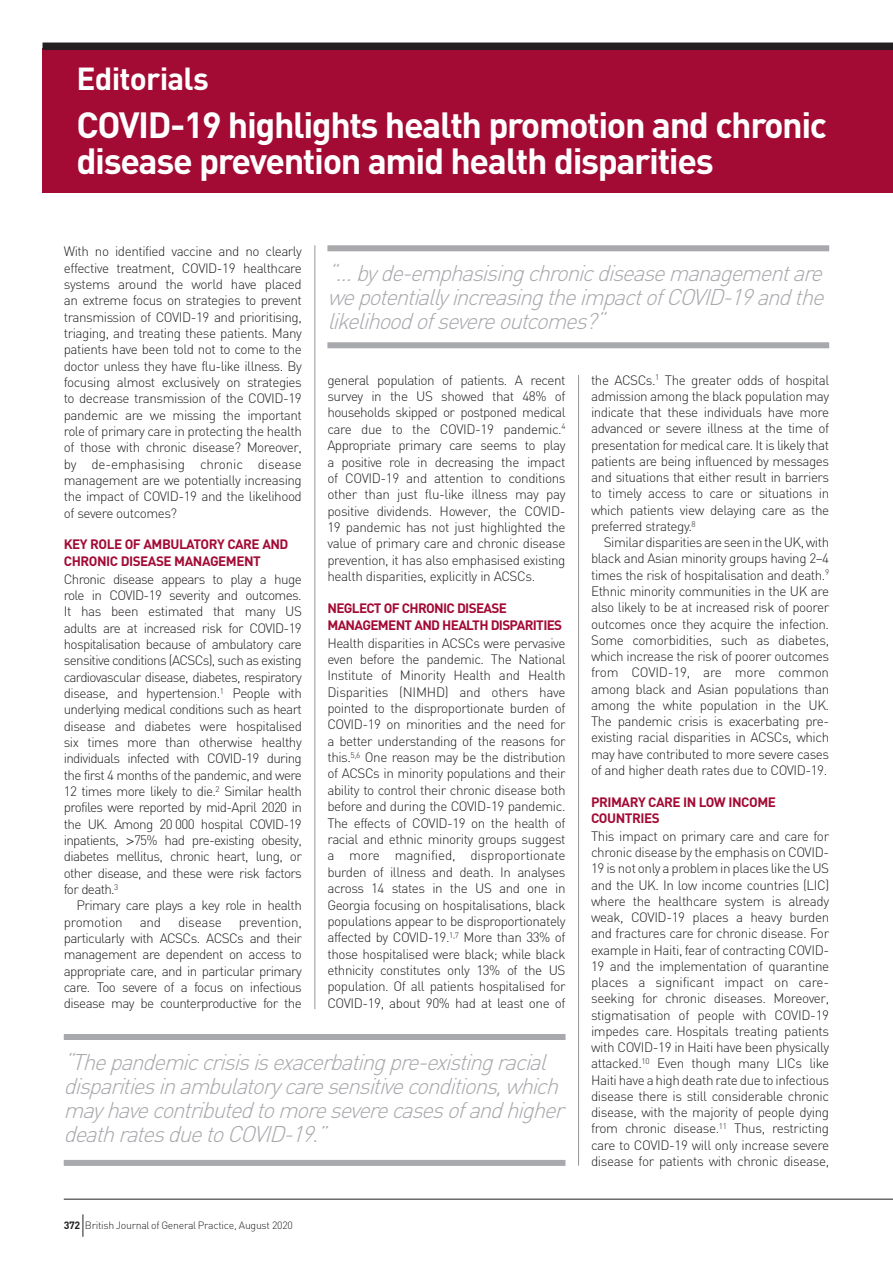
<style>
.page{position:relative;width:893px;height:1263px;background:#fff}
.page>*{position:absolute;margin:0;border:0;box-sizing:border-box;transform-origin:0 0}
.t1{font:700 36px/36px "DIN";letter-spacing:-.04em;color:#fff}
.t2{font:700 31.5px "DIN";letter-spacing:-.025em;color:#fff}
.t3{font:italic 300 22.5px/24px "DIN";color:#a8a9ad;text-align:justify}
.t4{font:300 13.5px/16.4px "DIN";letter-spacing:-.035em;color:#231f20;text-align:justify}
.t5{font:700 13.5px/16.6px "DIN";letter-spacing:-.035em;color:#a30a34}
.t6{font:300 13.5px "DIN";letter-spacing:-.015em;color:#231f20}
.t7{font:300 10.5px "DIN";letter-spacing:-.025em;color:#231f20}
.s1{font-family:"Helvetica"}
.s2{font-weight:700}
</style>
<div class="page">
<div style="left:43px;top:49px;width:850px;height:144px;background:#a30a34"></div>
<hr style="left:578px;top:375px;width:1px;height:790px;background:#939598">
<div style="left:43px;top:43px;width:850px;height:7px;background:#231f20"></div>
<hr style="left:64px;top:1199px;width:829px;height:1px;background:#231f20">
<svg style="left:83px;top:1214px;width:1px;height:23px"></svg>
<hr style="left:315px;top:245px;width:1px;height:764px;background:#939598">
<div style="left:327px;top:342px;width:502px;height:6px;background:#a8a9ad"></div>
<div style="left:327px;top:245px;width:502px;height:6px;background:#a8a9ad"></div>
<div style="left:64px;top:1160px;width:501px;height:6px;background:#a8a9ad"></div>
<div style="left:64px;top:1034px;width:502px;height:6px;background:#a8a9ad"></div>
<h2 class="t2" style="left:77px;top:58px;width:134px">Editorials</h2>
<h1 class="t1" style="left:77px;top:105px;width:752px">COVID-19 highlights health promotion and chronic disease prevention amid health disparities</h1>
<p class="t4" style="left:64px;top:243px;width:240px">With no identified vaccine and no clearly effective treatment, COVID-19 healthcare systems around the world have placed an extreme focus on strategies to prevent transmission of COVID-19 and prioritising, triaging, and treating these patients. Many patients have been told not to come to the doctor unless they have flu-like illness. By focusing almost exclusively on strategies to decrease transmission of the COVID-19 pandemic are we missing the important role of primary care in protecting the health of those with chronic disease? Moreover, by de-emphasising chronic disease management are we potentially increasing the impact of COVID-19 and the likelihood of severe outcomes?</p>
<p class="t5" style="left:64px;top:535px;width:226px">KEY ROLE OF AMBULATORY CARE AND<br>CHRONIC DISEASE MANAGEMENT</p>
<p class="t4" style="left:64px;top:570px;width:240px">Chronic disease appears to play a huge role in COVID-19 severity and outcomes.<br>It has been estimated that many US adults are at increased risk for COVID-19 hospitalisation because of ambulatory care sensitive conditions (ACSCs), such as existing cardiovascular disease, diabetes, respiratory disease, and hypertension.<sup>1</sup> People with underlying medical conditions such as heart disease and diabetes were hospitalised six times more than otherwise healthy individuals infected with COVID-19 during the first 4 months of the pandemic, and were 12 times more likely to die.<sup>2</sup> Similar health profiles were reported by mid-April 2020 in the UK. Among 20 000 hospital COVID-19 inpatients, <span class="s1">&gt;</span>75% had pre-existing obesity, diabetes mellitus, chronic heart, lung, or other disease, and these were risk factors for death.<sup>3</sup></p>
<p class="t4" style="left:64px;top:897px;width:240px;text-indent:13px">Primary care plays a key role in health promotion</p>
<h3 class="t3" style="left:327px;top:261px;width:505px">“…byde-emphasisingchronicdiseasemanagementare wepotentiallyincreasingtheimpactofCOVID-19andthe likelihoodofsevereoutcomes?“</h3>
<p class="t4" style="left:591px;top:372px;width:240px">the ACSCs.<sup>1</sup> The greater odds of hospital admission among the black population may indicate that these individuals have more advanced or severe illness at the time of presentation for medical care. It is likely that patients are being influenced by messages and situations that either result in barriers to timely access to care or situations in which patients view delaying care as the preferred strategy.<sup>8</sup></p>
<p class="t4" style="left:591px;top:534px;width:240px;text-indent:13px">Similar disparities are seen in the UK, with black and Asian minority groups having 2–4 times the risk of hospitalisation and death.<sup>9<br></sup>Ethnic minority communities in the UK are also likely to be at increased risk of poorer outcomes once they acquire the infection.<br>Some comorbidities, such as diabetes, which increase the risk of poorer outcomes from COVID-19, are more common among black and Asian populations than among the white population in the UK.<br>The pandemic crisis is exacerbating pre&shy;existing racial disparities in ACSCs, which may have contributed to more severe cases of and higher death rates due to COVID-19.</p>
<p class="t5" style="left:591px;top:793px;width:186px">PRIMARY CARE IN LOW INCOME<br>COUNTRIES</p>
<p class="t4" style="left:591px;top:828px;width:240px">This impact on primary care and care for chronic disease by the emphasis on COVID-19 is not only a problem in places like the US and the UK. In low income countries (LIC) where the healthcare system is already weak, COVID-19 places a heavy burden and fractures care for chronic disease. For example in Haiti, fear of contracting COVID-19 and the implementation of quarantine places a significant impact on care&shy;seeking for chronic diseases. Moreover, stigmatisation of people with COVID-19 impedes care. Hospitals treating patients with COVID-19 in Haiti have been physically attacked.<sup>10</sup> Even though many LICs like Haiti have a high death rate due to infectious disease there is still considerable chronic disease, with the majority of people dying from chronic disease.<sup>11</sup> Thus, restricting care to COVID-19 will only increase severe disease for patients with chronic disease,</p>
<p class="t4" style="left:327px;top:371px;width:240px">general population of patients. A recent survey in the US showed that 48% of households skipped or postponed medical care due to the COVID-19 pandemic.<sup>4<br></sup>Appropriate primary care seems to play a positive role in decreasing the impact of COVID-19 and attention to conditions other than just flu-like illness may pay positive dividends. However, the COVID-19 pandemic has not just highlighted the value of primary care and chronic disease prevention, it has also emphasised existing health disparities, explicitly in ACSCs.</p>
<p class="t5" style="left:327px;top:599px;width:236px">NEGLECT OF CHRONIC DISEASE<br>MANAGEMENT AND HEALTH DISPARITIES</p>
<p class="t4" style="left:327px;top:634px;width:240px">Health disparities in ACSCs were pervasive even before the pandemic. The National Institute of Minority Health and Health Disparities (NIMHD) and others have pointed to the disproportionate burden of COVID-19 on minorities and the need for a better understanding of the reasons for this.<sup>5,6</sup> One reason may be the distribution of ACSCs in minority populations and their ability to control their chronic disease both before and during the COVID-19 pandemic.<br>The effects of COVID-19 on the health of racial and ethnic minority groups suggest a more magnified, disproportionate burden of illness and death. In analyses across 14 states in the US and one in Georgia focusing on hospitalisations, black populations appear to be disproportionately affected by COVID-19.<sup>1,7</sup> More than 33% of those hospitalised were black; while black ethnicity constitutes only 13% of the US population. Of all patients hospitalised for COVID-19, about 90% had at least one of</p>
<p class="t4" style="left:64px;top:913px;width:240px;text-indent:175px">prevention, particularly with ACSCs. ACSCs and their management are dependent on access to appropriate care, and in particular primary care. Too severe of a focus on infectious disease may be counterproductive for the</p>
<p class="t4" style="left:140px;top:913px;width:23px">and</p>
<p class="t6" style="left:178px;top:913px;width:45px">disease</p>
<h3 class="t3" style="left:64px;top:1049px;width:509px;text-align:left">“Thepandemiccrisisisexacerbatingpre-existingracial disparitiesinambulatorycaresensitiveconditions,which mayhavecontributedtomoreseverecasesofandhigher deathratesduetoCOVID-19.”</h3>
<p class="t7" style="left:64px;top:1219px;width:231px"><span class="s2">372</span> British Journal of General Practice, August 2020</p>
</div>
